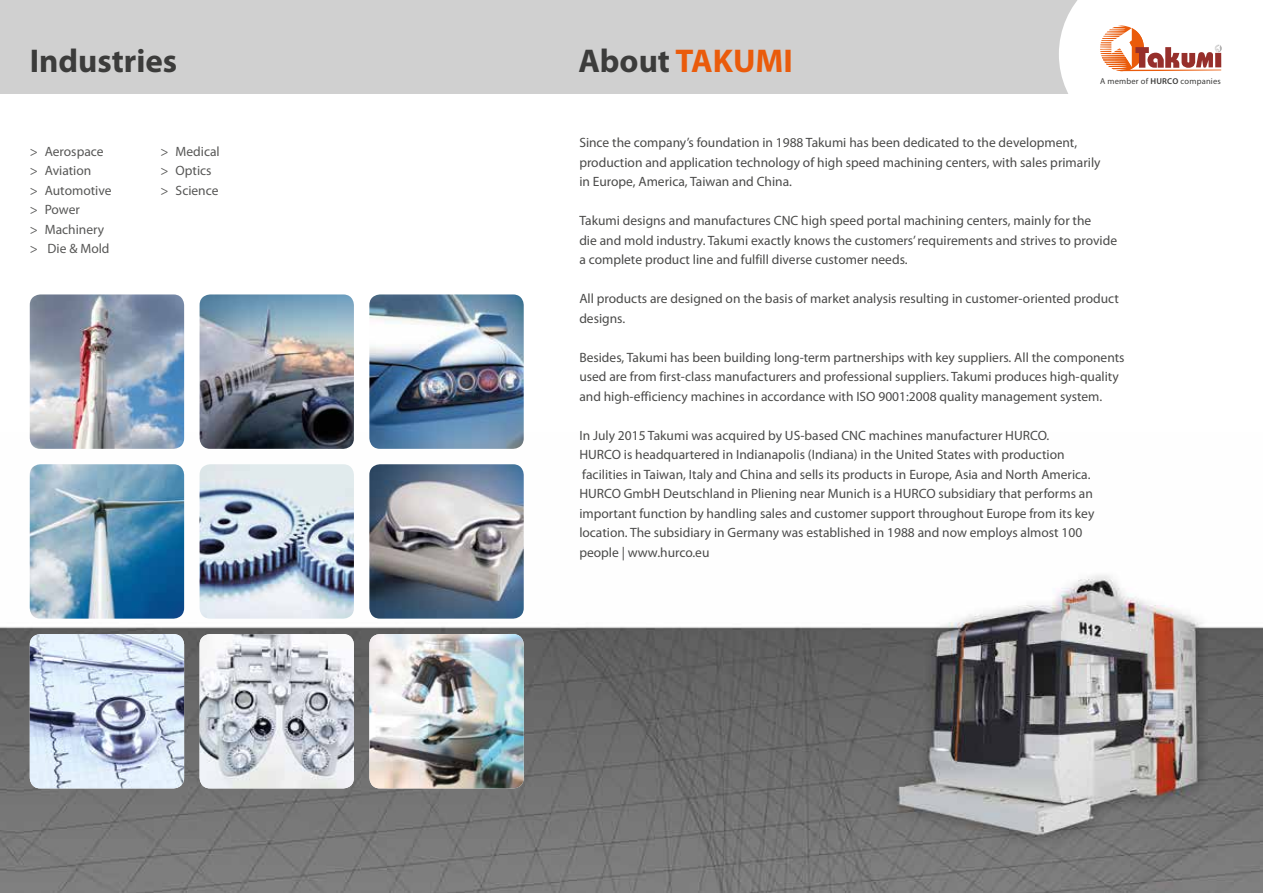
<style>
.page{position:relative;width:1263px;height:893px;background:#fff}
.page>*{position:absolute;margin:0;border:0;box-sizing:border-box;transform-origin:0 0}
.t1{font:700 33px "Myriad Pro";color:#ea5b0b}
.t2{font:700 33px "Myriad Pro";color:#3c3c3b}
.t3{font:13.5px/19.5px "Myriad Pro";color:#4a4a49}
.t4{font:13.5px/19.5px "Myriad Pro";color:#575756}
.t5{font:8.55px "Myriad Pro";letter-spacing:.02em;color:#3c3c3b}
.s1{color:#3c3c3b}
.s2{font-weight:600}
</style>
<div class="page">
<img style="left:0;top:432px;width:1263px;height:461px">
<div style="left:0;top:0;width:1263px;height:94px;background:#d0d0d0"></div>
<div style="left:1198px;top:0;width:65px;height:106px;background:#fff"></div>
<svg style="left:1059px;top:0;width:163px;height:94px;background:#f5e5e0"></svg>
<img style="left:30px;top:294px;width:154px;height:155px">
<img style="left:200px;top:464px;width:154px;height:155px">
<img style="left:200px;top:634px;width:154px;height:154px">
<img style="left:200px;top:294px;width:154px;height:155px">
<img style="left:369px;top:634px;width:155px;height:154px">
<img style="left:369px;top:294px;width:155px;height:155px">
<img style="left:369px;top:464px;width:155px;height:155px">
<img style="left:30px;top:464px;width:154px;height:155px">
<img style="left:30px;top:634px;width:154px;height:154px">
<h1 class="t2" style="left:30px;top:39px;width:149px">Industries</h1>
<p class="t4" style="left:30px;top:141px;width:83px">&gt; Aerospace &gt; Aviation<br>&gt; Automotive &gt; Power<br>&gt; Machinery &gt; Die &amp; Mold</p>
<p class="t4" style="left:161px;top:141px;width:61px">&gt; Medical &gt; Optics &gt; Science</p>
<h1 class="t1" style="left:578px;top:39px;width:216px"><span class="s1">About</span> TAKUMI</h1>
<p class="t5" style="left:1100px;top:76px;width:122px">A member of <span class="s2">HURCO</span> companies</p>
<p class="t3" style="left:579px;top:133px;width:523px">Since the company’s foundation in 1988 Takumi has been dedicated to the development, production and application technology of high speed machining centers, with sales primarily in Europe, America, Taiwan and China.</p>
<p class="t3" style="left:579px;top:211px;width:539px">Takumi designs and manufactures CNC high speed portal machining centers, mainly for the<br>die and mold industry. Takumi exactly knows the customers’ requirements and strives to provide a complete product line and fulfill diverse customer needs.</p>
<p class="t3" style="left:579px;top:289px;width:541px">All products are designed on the basis of market analysis resulting in customer-oriented product designs.</p>
<p class="t3" style="left:579px;top:347px;width:547px">Besides, Takumi has been building long-term partnerships with key suppliers. All the components used are from first-class manufacturers and professional suppliers. Takumi produces high-quality and high-efficiency machines in accordance with ISO 9001:2008 quality management system.</p>
<p class="t3" style="left:579px;top:425px;width:517px">In July 2015 Takumi was acquired by US-based CNC machines manufacturer HURCO.<br>HURCO is headquartered in Indianapolis (Indiana) in the United States with production facilities in Taiwan, Italy and China and sells its products in Europe, Asia and North America.<br>HURCO GmbH Deutschland in Pliening near Munich is a HURCO subsidiary that performs an important function by handling sales and customer support throughout Europe from its key location. The subsidiary in Germany was established in 1988 and now employs almost 100 people | www.hurco.eu</p>
</div>
